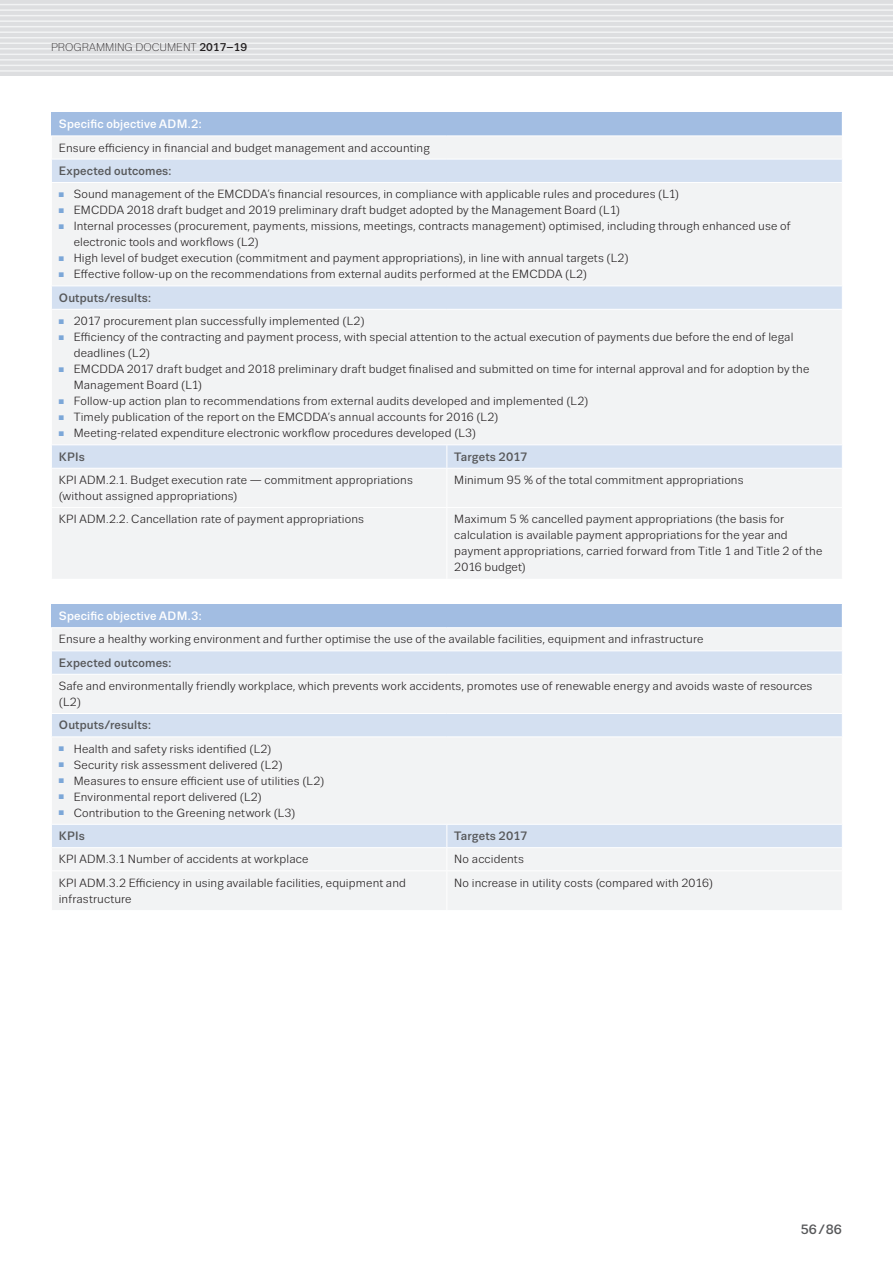
<style>
.page{position:relative;width:893px;height:1263px;background:#fff}
.page>*{position:absolute;margin:0;border:0;box-sizing:border-box;transform-origin:0 0}
.t1{font:500 13.5px "Trivia Sans";color:#57585a}
.Table_Text_medium{font:500 12.15px "Trivia Sans";letter-spacing:.015em;color:#57585a}
.Table_Headers{font:500 12.15px "Trivia Sans";letter-spacing:.015em;color:#fff}
.Table_Text{font:11.85px/16px "Trivia Sans";letter-spacing:.01em;color:#231f20}
.t2{font:300 11.25px "Trivia Sans";color:#231f20}
.s1{font-weight:500}
.s2{color:#7ca7d8}
</style>
<div class="page">
<div style="left:0;top:0;width:893px;height:76px;background:#dddee0"></div>
<hr style="left:0;top:4px;width:893px;height:1px;background:#f2f3f4">
<hr style="left:0;top:9px;width:893px;height:2px;background:#f2f3f4">
<hr style="left:0;top:15px;width:893px;height:1px;background:#f2f3f4">
<hr style="left:0;top:20px;width:893px;height:2px;background:#f2f3f4">
<hr style="left:0;top:26px;width:893px;height:1px;background:#f2f3f4">
<hr style="left:0;top:31px;width:893px;height:2px;background:#f2f3f4">
<hr style="left:0;top:37px;width:893px;height:1px;background:#f2f3f4">
<hr style="left:0;top:43px;width:893px;height:1px;background:#f2f3f4">
<hr style="left:0;top:48px;width:893px;height:2px;background:#f2f3f4">
<hr style="left:0;top:54px;width:893px;height:1px;background:#f2f3f4">
<hr style="left:0;top:59px;width:893px;height:2px;background:#f2f3f4">
<hr style="left:0;top:65px;width:893px;height:1px;background:#f2f3f4">
<hr style="left:0;top:70px;width:893px;height:2px;background:#f2f3f4">
<div style="left:51px;top:112px;width:791px;height:24px;background:#a2bde2"></div>
<div style="left:52px;top:137px;width:790px;height:442px;background:#f2f3f4"></div>
<svg style="left:52px;top:160px;width:790px;height:308px;fill:#f2f3f4"></svg>
<svg style="left:446px;top:445px;width:1px;height:23px"></svg>
<hr style="left:446px;top:469px;width:1px;height:38px;background:#fff">
<hr style="left:51px;top:507px;width:396px;height:1px;background:#fff">
<hr style="left:447px;top:507px;width:396px;height:1px;background:#fff">
<hr style="left:446px;top:508px;width:1px;height:71px;background:#fff">
<hr style="left:51px;top:159px;width:396px;height:1px;background:#fff">
<hr style="left:447px;top:159px;width:396px;height:1px;background:#fff">
<hr style="left:51px;top:182px;width:396px;height:1px;background:#fff">
<hr style="left:447px;top:182px;width:396px;height:1px;background:#fff">
<hr style="left:51px;top:286px;width:396px;height:1px;background:#fff">
<hr style="left:447px;top:286px;width:396px;height:1px;background:#fff">
<hr style="left:51px;top:309px;width:396px;height:1px;background:#fff">
<hr style="left:447px;top:309px;width:396px;height:1px;background:#fff">
<hr style="left:51px;top:444px;width:396px;height:1px;background:#fff">
<hr style="left:447px;top:444px;width:396px;height:1px;background:#fff">
<hr style="left:51px;top:468px;width:396px;height:1px;background:#fff">
<hr style="left:447px;top:468px;width:396px;height:1px;background:#fff">
<div style="left:51px;top:604px;width:791px;height:24px;background:#a2bde2"></div>
<div style="left:52px;top:628px;width:790px;height:282px;background:#f2f3f4"></div>
<svg style="left:52px;top:651px;width:790px;height:196px;fill:#f2f3f4"></svg>
<hr style="left:51px;top:870px;width:396px;height:1px;background:#fff">
<hr style="left:447px;top:870px;width:396px;height:1px;background:#fff">
<hr style="left:446px;top:871px;width:1px;height:39px;background:#fff">
<hr style="left:51px;top:627px;width:396px;height:1px;background:#fff">
<hr style="left:447px;top:627px;width:396px;height:1px;background:#fff">
<hr style="left:51px;top:650px;width:396px;height:1px;background:#fff">
<hr style="left:447px;top:650px;width:396px;height:1px;background:#fff">
<hr style="left:51px;top:674px;width:396px;height:1px;background:#fff">
<hr style="left:447px;top:674px;width:396px;height:1px;background:#fff">
<hr style="left:51px;top:713px;width:396px;height:1px;background:#fff">
<hr style="left:447px;top:713px;width:396px;height:1px;background:#fff">
<hr style="left:51px;top:736px;width:396px;height:1px;background:#fff">
<hr style="left:447px;top:736px;width:396px;height:1px;background:#fff">
<svg style="left:446px;top:825px;width:1px;height:45px"></svg>
<hr style="left:51px;top:824px;width:396px;height:1px;background:#fff">
<hr style="left:447px;top:824px;width:396px;height:1px;background:#fff">
<hr style="left:51px;top:847px;width:396px;height:1px;background:#fff">
<hr style="left:447px;top:847px;width:396px;height:1px;background:#fff">
<p class="t2" style="left:51px;top:42px;width:198px">PROGRAMMING DOCUMENT <span class="s1">2017–19</span></p>
<p class="Table_Headers" style="left:59px;top:118px;width:144px">Specific objective ADM.2:</p>
<p class="Table_Text" style="left:59px;top:140px;width:372px">Ensure efficiency in financial and budget management and accounting</p>
<p class="Table_Text_medium" style="left:59px;top:164px;width:114px">Expected outcomes:</p>
<p class="Table_Text" style="left:59px;top:186px;width:622px"><span class="s2">■</span> Sound management of the EMCDDA’s financial resources, in compliance with applicable rules and procedures (L1)</p>
<p class="Table_Text" style="left:59px;top:202px;width:563px"><span class="s2">■</span> EMCDDA 2018 draft budget and 2019 preliminary draft budget adopted by the Management Board (L1)</p>
<p class="Table_Text" style="left:74px;top:218px;width:718px;text-indent:-15px"><span class="s2">■</span> Internal processes (procurement, payments, missions, meetings, contracts management) optimised, including through enhanced use of electronic tools and workflows (L2)</p>
<p class="Table_Text" style="left:59px;top:251px;width:571px"><span class="s2">■</span> High level of budget execution (commitment and payment appropriations), in line with annual targets (L2)</p>
<p class="Table_Text" style="left:59px;top:267px;width:530px"><span class="s2">■</span> Effective follow-up on the recommendations from external audits performed at the EMCDDA (L2)</p>
<p class="Table_Text_medium" style="left:59px;top:291px;width:94px">Outputs/results:</p>
<p class="Table_Text" style="left:59px;top:313px;width:307px"><span class="s2">■</span> 2017 procurement plan successfully implemented (L2)</p>
<p class="Table_Text" style="left:74px;top:329px;width:721px;text-indent:-15px"><span class="s2">■</span> Efficiency of the contracting and payment process, with special attention to the actual execution of payments due before the end of legal deadlines (L2)</p>
<p class="Table_Text" style="left:74px;top:361px;width:737px;text-indent:-15px"><span class="s2">■</span> EMCDDA 2017 draft budget and 2018 preliminary draft budget finalised and submitted on time for internal approval and for adoption by the<br>Management Board (L1)</p>
<p class="Table_Text" style="left:59px;top:393px;width:531px"><span class="s2">■</span> Follow-up action plan to recommendations from external audits developed and implemented (L2)</p>
<p class="Table_Text" style="left:59px;top:409px;width:441px"><span class="s2">■</span> Timely publication of the report on the EMCDDA’s annual accounts for 2016 (L2)</p>
<p class="Table_Text" style="left:59px;top:425px;width:419px"><span class="s2">■</span> Meeting-related expenditure electronic workflow procedures developed (L3)</p>
<p class="Table_Text_medium" style="left:59px;top:450px;width:28px">KPIs</p>
<p class="Table_Text_medium" style="left:454px;top:450px;width:75px">Targets 2017</p>
<p class="Table_Text" style="left:59px;top:472px;width:355px">KPI ADM.2.1. Budget execution rate — commitment appropriations (without assigned appropriations)</p>
<p class="Table_Text" style="left:454px;top:472px;width:291px">Minimum 95 % of the total commitment appropriations</p>
<p class="Table_Text" style="left:59px;top:511px;width:307px">KPI ADM.2.2. Cancellation rate of payment appropriations</p>
<p class="Table_Text" style="left:454px;top:511px;width:370px">Maximum 5 % cancelled payment appropriations (the basis for calculation is available payment appropriations for the year and payment appropriations, carried forward from Title 1 and Title 2 of the 2016 budget)</p>
<p class="Table_Headers" style="left:59px;top:609px;width:144px">Specific objective ADM.3:</p>
<p class="Table_Text" style="left:59px;top:631px;width:646px">Ensure a healthy working environment and further optimise the use of the available facilities, equipment and infrastructure</p>
<p class="Table_Text_medium" style="left:59px;top:656px;width:114px">Expected outcomes:</p>
<p class="Table_Text" style="left:59px;top:678px;width:755px">Safe and environmentally friendly workplace, which prevents work accidents, promotes use of renewable energy and avoids waste of resources (L2)</p>
<p class="Table_Text_medium" style="left:59px;top:719px;width:94px">Outputs/results:</p>
<p class="Table_Text" style="left:59px;top:741px;width:214px"><span class="s2">■</span> Health and safety risks identified (L2)</p>
<p class="Table_Text" style="left:59px;top:757px;width:225px"><span class="s2">■</span> Security risk assessment delivered (L2)</p>
<p class="Table_Text" style="left:59px;top:773px;width:267px"><span class="s2">■</span> Measures to ensure efficient use of utilities (L2)</p>
<p class="Table_Text" style="left:59px;top:789px;width:205px"><span class="s2">■</span> Environmental report delivered (L2)</p>
<p class="Table_Text" style="left:59px;top:805px;width:238px"><span class="s2">■</span> Contribution to the Greening network (L3)</p>
<p class="Table_Text_medium" style="left:59px;top:829px;width:28px">KPIs</p>
<p class="Table_Text_medium" style="left:454px;top:829px;width:75px">Targets 2017</p>
<p class="Table_Text" style="left:59px;top:851px;width:251px">KPI ADM.3.1 Number of accidents at workplace</p>
<p class="Table_Text" style="left:454px;top:851px;width:71px">No accidents</p>
<p class="Table_Text" style="left:59px;top:875px;width:349px">KPI ADM.3.2 Efficiency in using available facilities, equipment and infrastructure</p>
<p class="Table_Text" style="left:454px;top:875px;width:260px">No increase in utility costs (compared with 2016)</p>
<p class="t1" style="left:801px;top:1222px;width:43px">56/86</p>
</div>
